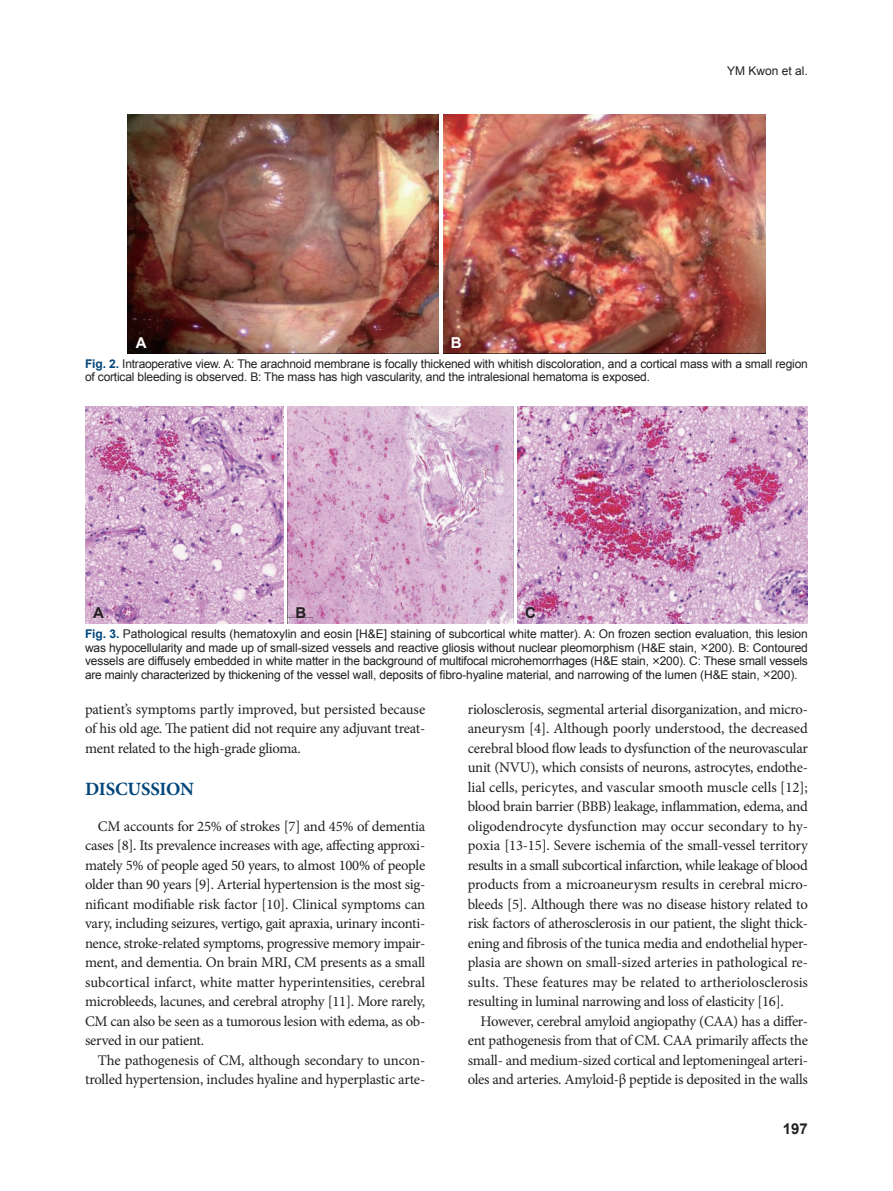
<style>
.page{position:relative;width:893px;height:1191px;background:#fff}
.page>*{position:absolute;margin:0;border:0;box-sizing:border-box;transform-origin:0 0}
.t1{font:700 18.75px "Minion Pro";letter-spacing:-.01em;color:#00457a}
.t2{font:700 15px "Arial";color:#231f20}
.t3{font:700 15px "Arial";color:#fff}
.t4{font:14.7px/19.5px "Minion Pro";letter-spacing:-.02em;color:#231f20;text-align:justify}
.t5{font:12px/13.5px "Arial";letter-spacing:-.015em;color:#231f20}
.s1{font-weight:700;color:#00457a}
.s2{font-family:"Garamond";font-weight:700}
</style>
<div class="page">
<img style="left:443px;top:115px;width:322px;height:238px">
<img style="left:128px;top:115px;width:311px;height:238px">
<img style="left:517px;top:406px;width:291px;height:217px">
<img style="left:288px;top:406px;width:225px;height:217px">
<img style="left:85px;top:406px;width:198px;height:217px">
<p class="t5" style="left:727px;top:64px;width:82px">YM Kwon et al.</p>
<p class="t3" style="left:136px;top:332px;width:12px">A</p>
<p class="t3" style="left:451px;top:332px;width:12px">B</p>
<p class="t5" style="left:85px;top:357px;width:724px"><span class="s1">Fig. 2.</span> Intraoperative view. A: The arachnoid membrane is focally thickened with whitish discoloration, and a cortical mass with a small region of cortical bleeding is observed. B: The mass has high vascularity, and the intralesional hematoma is exposed.</p>
<p class="t2" style="left:93px;top:602px;width:12px">A</p>
<p class="t2" style="left:296px;top:602px;width:12px">B</p>
<p class="t2" style="left:525px;top:602px;width:12px">C</p>
<p class="t5" style="left:85px;top:627px;width:724px;text-align:justify"><span class="s1">Fig. 3.</span> Pathological results (hematoxylin and eosin [H&amp;E] staining of subcortical white matter). A: On frozen section evaluation, this lesion was hypocellularity and made up of small-sized vessels and reactive gliosis without nuclear pleomorphism (H&amp;E stain, <span class="s2">×</span>200). B: Contoured vessels are diffusely embedded in white matter in the background of multifocal microhemorrhages (H&amp;E stain, <span class="s2">×</span>200). C: These small vessels are mainly characterized by thickening of the vessel wall, deposits of fibro-hyaline material, and narrowing of the lumen (H&amp;E stain, <span class="s2">×</span>200).</p>
<p class="t4" style="left:85px;top:699px;width:342px">patient’s symptoms partly improved, but persisted because of his old age. The patient did not require any adjuvant treat&shy;ment related to the high-grade glioma.</p>
<p class="t1" style="left:85px;top:776px;width:110px">DISCUSSION</p>
<p class="t4" style="left:85px;top:816px;width:342px;text-indent:13px">CM accounts for 25% of strokes [7] and 45% of dementia cases [8]. Its prevalence increases with age, affecting approxi&shy;mately 5% of people aged 50 years, to almost 100% of people older than 90 years [9]. Arterial hypertension is the most sig&shy;nificant modifiable risk factor [10]. Clinical symptoms can vary, including seizures, vertigo, gait apraxia, urinary inconti&shy;nence, stroke-related symptoms, progressive memory impair&shy;ment, and dementia. On brain MRI, CM presents as a small subcortical infarct, white matter hyperintensities, cerebral microbleeds, lacunes, and cerebral atrophy [11]. More rarely, CM can also be seen as a tumorous lesion with edema, as ob&shy;served in our patient.</p>
<p class="t4" style="left:85px;top:1050px;width:342px;text-align:right">The pathogenesis of CM, although secondary to uncon&shy;trolled hypertension, includes hyaline and hyperplastic arte-</p>
<p class="t4" style="left:468px;top:699px;width:342px">riolosclerosis, segmental arterial disorganization, and micro&shy;aneurysm [4]. Although poorly understood, the decreased cerebral blood flow leads to dysfunction of the neurovascular unit (NVU), which consists of neurons, astrocytes, endothe&shy;lial cells, pericytes, and vascular smooth muscle cells [12]; blood brain barrier (BBB) leakage, inflammation, edema, and oligodendrocyte dysfunction may occur secondary to hy&shy;poxia [13-15]. Severe ischemia of the small-vessel territory results in a small subcortical infarction, while leakage of blood products from a microaneurysm results in cerebral micro&shy;bleeds [5]. Although there was no disease history related to risk factors of atherosclerosis in our patient, the slight thick&shy;ening and fibrosis of the tunica media and endothelial hyper&shy;plasia are shown on small-sized arteries in pathological re&shy;sults. These features may be related to artheriolosclerosis resulting in luminal narrowing and loss of elasticity [16].</p>
<p class="t4" style="left:468px;top:1011px;width:342px;text-indent:13px">However, cerebral amyloid angiopathy (CAA) has a differ&shy;ent pathogenesis from that of CM. CAA primarily affects the small- and medium-sized cortical and leptomeningeal arteri&shy;oles and arteries. Amyloid-β peptide is deposited in the walls</p>
<p class="t2" style="left:783px;top:1118px;width:27px">197</p>
</div>
